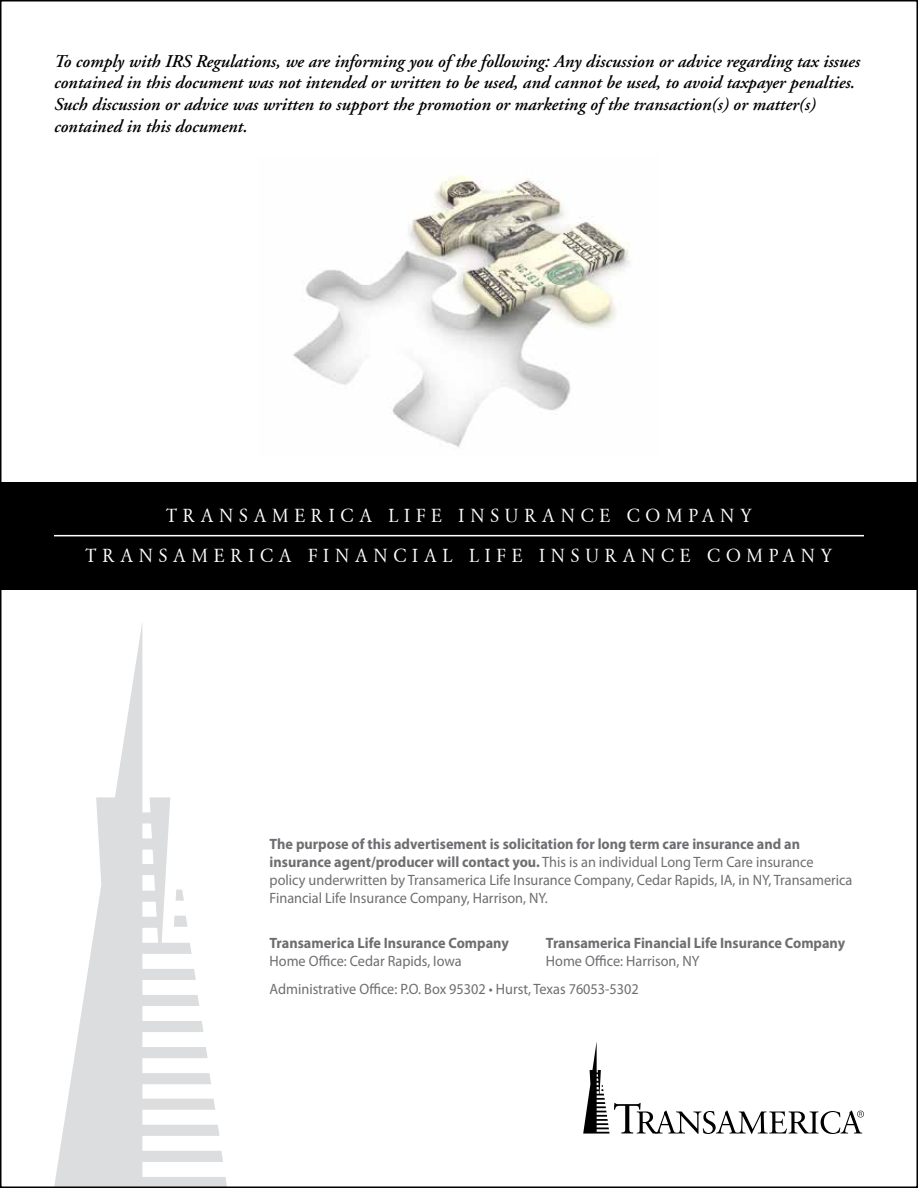
<style>
.page{position:relative;width:918px;height:1188px;background:#fff}
.page>*{position:absolute;margin:0;border:0;box-sizing:border-box;transform-origin:0 0}
.t1{font:19.2px/39.9px "Garamond Normal";letter-spacing:.3em;color:#fff;text-align:center}
.t2{font:italic 600 18px/21.6px "Adobe Garamond";color:#000}
.t3{font:15px/18px "Myriad Pro";color:#6d6e71;scale:.95 1}
.t4{font:700 15px "Myriad Pro";color:#6d6e71;scale:.95 1}
.s1{font-weight:700}
</style>
<div class="page">
<div style="left:0;top:482px;width:918px;height:108px;background:#000"></div>
<hr style="left:54px;top:535px;width:810px;height:1px;background:#fff">
<svg style="left:54px;top:623px;width:173px;height:562px"></svg>
<svg style="left:174px;top:916px;width:14px;height:11px"></svg>
<svg style="left:176px;top:890px;width:8px;height:11px"></svg>
<svg style="left:583px;top:1042px;width:281px;height:92px"></svg>
<img style="left:293px;top:175px;width:337px;height:273px">
<p class="t2" style="left:54px;top:51px;width:808px">To comply with IRS Regulations, we are informing you of the following: Any discussion or advice regarding tax issues contained in this document was not intended or written to be used, and cannot be used, to avoid taxpayer penalties.<br>Such discussion or advice was written to support the promotion or marketing of the transaction(s) or matter(s) contained in this document.</p>
<p class="t1" style="left:86px;top:496px;width:748px">TRANSAMERICA LIFE INSURANCE COMPANY<br>TRANSAMERICA FINANCIAL LIFE INSURANCE COMPANY</p>
<p class="t3" style="left:270px;top:835px;width:615px"><span class="s1">The purpose of this advertisement is solicitation for long term care insurance and an insurance agent/producer will contact you.</span> This is an individual Long Term Care insurance policy underwritten by Transamerica Life Insurance Company, Cedar Rapids, IA, in NY, Transamerica Financial Life Insurance Company, Harrison, NY.</p>
<p class="t4" style="left:270px;top:934px;width:253px">Transamerica Life Insurance Company</p>
<p class="t3" style="left:270px;top:952px;width:204px">Home Office: Cedar Rapids, Iowa</p>
<p class="t4" style="left:546px;top:934px;width:316px">Transamerica Financial Life Insurance Company</p>
<p class="t3" style="left:270px;top:948px;width:454px;line-height:27.5px;text-indent:276px">Home Office: Harrison, NY<br>Administrative Office: P.O. Box 95302 • Hurst, Texas 76053-5302</p>
</div>
